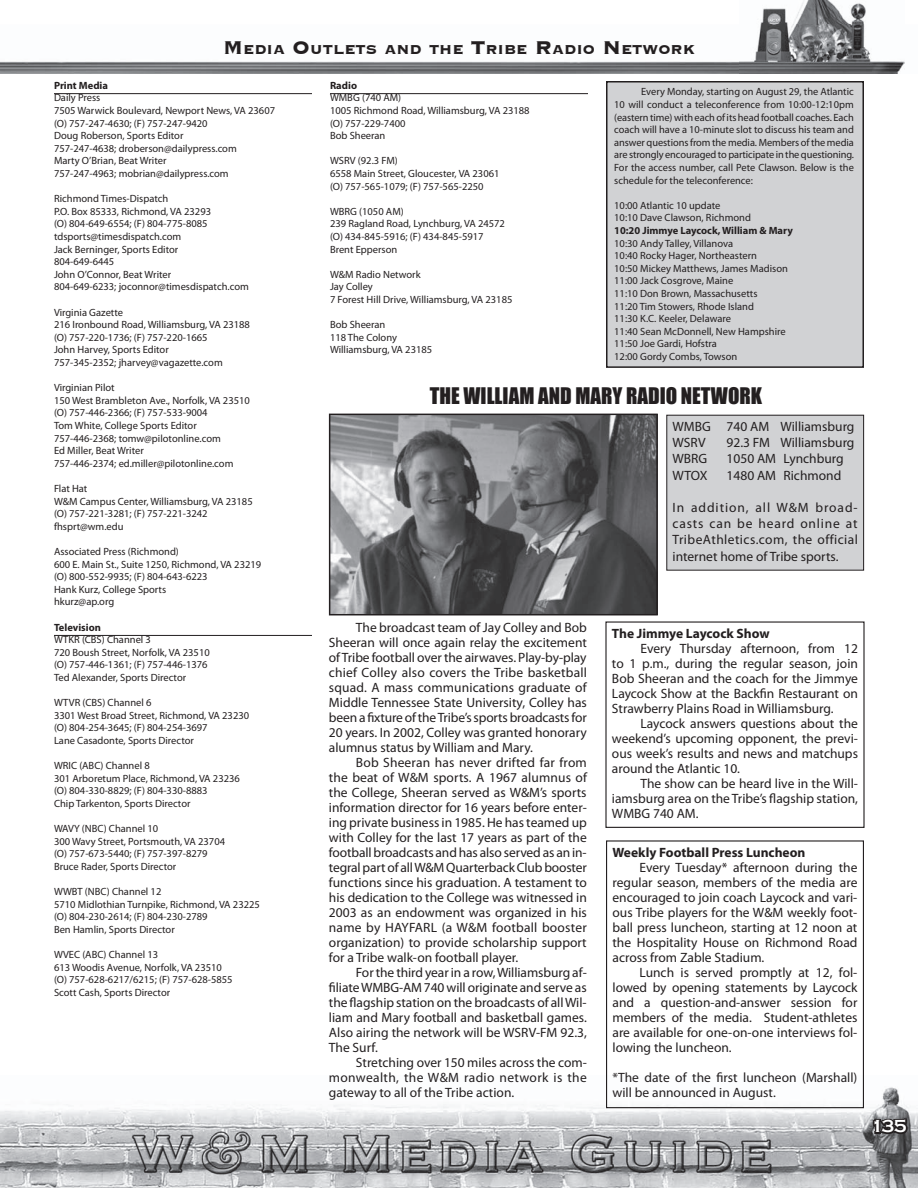
<style>
.page{position:relative;width:918px;height:1188px;background:#fff}
.page>*{position:absolute;margin:0;border:0;box-sizing:border-box;transform-origin:0 0}
.t1{font:21px "Impact";color:#231f20}
.t2{font:700 18px "Copperplate Gothic";color:#fff}
.t3{font:700 16.8px "Copperplate";color:#231f20}
.t4{font:13.5px/15px "Myriad Pro";color:#231f20;text-align:justify}
.t5{font:700 13.5px "Myriad Pro";color:#231f20}
.t6{font:10.5px/12.6px "Myriad Pro";color:#231f20}
.t7{font:700 10.5px "Myriad Pro";color:#231f20}
.s1{font-size:24px}
</style>
<div class="page">
<img style="left:0;top:1087px;width:918px;height:101px">
<img style="left:760px;top:0;width:106px;height:24px">
<img style="left:0;top:24px;width:905px;height:50px">
<svg style="left:871px;top:1116px;width:39px;height:20px"></svg>
<hr style="left:54px;top:93px;width:258px;height:1px;background:#231f20">
<hr style="left:54px;top:635px;width:258px;height:1px;background:#231f20">
<hr style="left:330px;top:93px;width:258px;height:1px;background:#231f20">
<div style="left:667px;top:415px;width:197px;height:155px;background:#d1d2d4"></div>
<div style="left:666px;top:415px;width:198px;height:156px;border:1px solid #231f20"></div>
<img style="left:332px;top:417px;width:323px;height:195px">
<div style="left:329px;top:414px;width:329px;height:201px;border:2px solid #231f20"></div>
<div style="left:607px;top:82px;width:256px;height:285px;background:#d1d2d4"></div>
<div style="left:606px;top:81px;width:258px;height:287px;border:2px solid #231f20"></div>
<div style="left:606px;top:840px;width:258px;height:268px;border:1px solid #231f20"></div>
<h3 class="t3" style="left:223px;top:39px;width:473px"><span class="s1">M</span>EDIA <span class="s1">O</span>UTLETS AND THE <span class="s1">T</span>RIBE <span class="s1">R</span>ADIO <span class="s1">N</span>ETWORK</h3>
<p class="t7" style="left:54px;top:79px;width:56px">Print Media</p>
<p class="t6" style="left:54px;top:92px;width:223px">Daily Press<br>7505 Warwick Boulevard, Newport News, VA 23607 (O) 757-247-4630; (F) 757-247-9420<br>Doug Roberson, Sports Editor<br>757-247-4638; droberson@dailypress.com<br>Marty O’Brian, Beat Writer<br>757-247-4963; mobrian@dailypress.com</p>
<p class="t6" style="left:54px;top:193px;width:196px">Richmond Times-Dispatch<br>P.O. Box 85333, Richmond, VA 23293<br>(O) 804-649-6554; (F) 804-775-8085 tdsports@timesdispatch.com<br>Jack Berninger, Sports Editor<br>804-649-6445<br>John O’Connor, Beat Writer<br>804-649-6233; joconnor@timesdispatch.com</p>
<p class="t6" style="left:54px;top:306px;width:198px">Virginia Gazette<br>216 Ironbound Road, Williamsburg, VA 23188 (O) 757-220-1736; (F) 757-220-1665<br>John Harvey, Sports Editor<br>757-345-2352; jharvey@vagazette.com</p>
<p class="t6" style="left:54px;top:382px;width:197px">Virginian Pilot<br>150 West Brambleton Ave., Norfolk, VA 23510 (O) 757-446-2366; (F) 757-533-9004<br>Tom White, College Sports Editor 757-446-2368; tomw@pilotonline.com<br>Ed Miller, Beat Writer<br>757-446-2374; ed.miller@pilotonline.com</p>
<p class="t6" style="left:54px;top:482px;width:200px">Flat Hat<br>W&amp;M Campus Center, Williamsburg, VA 23185 (O) 757-221-3281; (F) 757-221-3242 fhsprt@wm.edu</p>
<p class="t6" style="left:54px;top:545px;width:209px">Associated Press (Richmond)<br>600 E. Main St., Suite 1250, Richmond, VA 23219 (O) 800-552-9935; (F) 804-643-6223<br>Hank Kurz, College Sports<br>hkurz@ap.org</p>
<p class="t7" style="left:54px;top:621px;width:48px">Television</p>
<p class="t6" style="left:54px;top:634px;width:157px">WTKR (CBS) Channel 3<br>720 Boush Street, Norfolk, VA 23510 (O) 757-446-1361; (F) 757-446-1376<br>Ted Alexander, Sports Director</p>
<p class="t6" style="left:54px;top:697px;width:197px">WTVR (CBS) Channel 6<br>3301 West Broad Street, Richmond, VA 23230 (O) 804-254-3645; (F) 804-254-3697<br>Lane Casadonte, Sports Director</p>
<p class="t6" style="left:54px;top:760px;width:187px">WRIC (ABC) Channel 8<br>301 Arboretum Place, Richmond, VA 23236 (O) 804-330-8829; (F) 804-330-8883<br>Chip Tarkenton, Sports Director</p>
<p class="t6" style="left:54px;top:823px;width:173px">WAVY (NBC) Channel 10<br>300 Wavy Street, Portsmouth, VA 23704 (O) 757-673-5440; (F) 757-397-8279<br>Bruce Rader, Sports Director</p>
<p class="t6" style="left:54px;top:886px;width:207px">WWBT (NBC) Channel 12<br>5710 Midlothian Turnpike, Richmond, VA 23225 (O) 804-230-2614; (F) 804-230-2789<br>Ben Hamlin, Sports Director</p>
<p class="t6" style="left:54px;top:949px;width:180px">WVEC (ABC) Channel 13<br>613 Woodis Avenue, Norfolk, VA 23510 (O) 757-628-6217/6215; (F) 757-628-5855<br>Scott Cash, Sports Director</p>
<p class="t7" style="left:330px;top:79px;width:29px">Radio</p>
<p class="t6" style="left:330px;top:92px;width:201px">WMBG (740 AM)<br>1005 Richmond Road, Williamsburg, VA 23188 (O) 757-229-7400<br>Bob Sheeran</p>
<p class="t6" style="left:330px;top:155px;width:171px">WSRV (92.3 FM)<br>6558 Main Street, Gloucester, VA 23061 (O) 757-565-1079; (F) 757-565-2250</p>
<p class="t6" style="left:330px;top:205px;width:177px">WBRG (1050 AM)<br>239 Ragland Road, Lynchburg, VA 24572 (O) 434-845-5916; (F) 434-845-5917<br>Brent Epperson</p>
<p class="t6" style="left:330px;top:268px;width:184px">W&amp;M Radio Network<br>Jay Colley<br>7 Forest Hill Drive, Williamsburg, VA 23185</p>
<p class="t6" style="left:330px;top:319px;width:104px">Bob Sheeran<br>118 The Colony<br>Williamsburg, VA 23185</p>
<p class="t6" style="left:614px;top:86px;width:241px;text-align:justify;text-indent:27px">Every Monday, starting on August 29, the Atlantic 10 will conduct a teleconference from 10:00-12:10pm (eastern time) with each of its head football coaches. Each coach will have a 10-minute slot to discuss his team and answer questions from the media. Members of the media are strongly encouraged to participate in the questioning.<br>For the access number, call Pete Clawson. Below is the schedule for the teleconference:</p>
<p class="t6" style="left:614px;top:199px;width:138px">10:00 Atlantic 10 update<br>10:10 Dave Clawson, Richmond</p>
<p class="t7" style="left:614px;top:225px;width:180px">10:20 Jimmye Laycock, William &amp; Mary</p>
<p class="t6" style="left:614px;top:237px;width:175px">10:30 Andy Talley, Villanova<br>10:40 Rocky Hager, Northeastern<br>10:50 Mickey Matthews, James Madison<br>11:00 Jack Cosgrove, Maine<br>11:10 Don Brown, Massachusetts<br>11:20 Tim Stowers, Rhode Island<br>11:30 K.C. Keeler, Delaware<br>11:40 Sean McDonnell, New Hampshire<br>11:50 Joe Gardi, Hofstra<br>12:00 Gordy Combs, Towson</p>
<h1 class="t1" style="left:430px;top:383px;width:334px">THE WILLIAM AND MARY RADIO NETWORK</h1>
<p class="t4" style="left:673px;top:419px;width:183px;line-height:16.2px">WMBG 740 AM Williamsburg<br>WSRV</p>
<p class="t4" style="left:727px;top:436px;width:129px">92.3 FM Williamsburg</p>
<p class="t4" style="left:329px;top:621px;width:260px;text-indent:27px">The broadcast team of Jay Colley and Bob Sheeran will once again relay the excitement of Tribe football over the airwaves. Play-by-play chief Colley also covers the Tribe basketball squad. A mass communications graduate of Middle Tennessee State University, Colley has been a fixture of the Tribe’s sports broadcasts for 20 years. In 2002, Colley was granted honorary alumnus status by William and Mary.</p>
<p class="t4" style="left:329px;top:756px;width:260px;text-indent:27px">Bob Sheeran has never drifted far from the beat of W&amp;M sports. A 1967 alumnus of the College, Sheeran served as W&amp;M’s sports information director for 16 years before enter&shy;ing private business in 1985. He has teamed up with Colley for the last 17 years as part of the football broadcasts and has also served as an in&shy;tegral part of all W&amp;M Quarterback Club booster functions since his graduation. A testament to his dedication to the College was witnessed in 2003 as an endowment was organized in his name by HAYFARL (a W&amp;M football booster organization) to provide scholarship support for a Tribe walk-on football player.</p>
<p class="t4" style="left:329px;top:966px;width:259px;text-indent:27px">For the third year in a row, Williamsburg af&shy;filiate WMBG-AM 740 will originate and serve as the flagship station on the broadcasts of all Wil&shy;liam and Mary football and basketball games.<br>Also airing the network will be WSRV-FM 92.3, The Surf.</p>
<p class="t4" style="left:329px;top:1056px;width:259px;text-indent:27px">Stretching over 150 miles across the com&shy;monwealth, the W&amp;M radio network is the gateway to all of the Tribe action.</p>
<p class="t4" style="left:673px;top:452px;width:36px">WBRG</p>
<p class="t4" style="left:727px;top:452px;width:119px">1050 AM Lynchburg</p>
<p class="t4" style="left:673px;top:468px;width:36px">WTOX</p>
<p class="t4" style="left:727px;top:468px;width:116px">1480 AM Richmond</p>
<p class="t4" style="left:673px;top:500px;width:187px;line-height:16.2px">In addition, all W&amp;M broad&shy;casts can be heard online at TribeAthletics.com, the official internet home of Tribe sports.</p>
<p class="t5" style="left:612px;top:626px;width:159px">The Jimmye Laycock Show</p>
<p class="t4" style="left:612px;top:641px;width:248px;text-indent:28px">Every Thursday afternoon, from 12 to 1 p.m., during the regular season, join Bob Sheeran and the coach for the Jimmye Laycock Show at the Backfin Restaurant on Strawberry Plains Road in Williamsburg.</p>
<p class="t4" style="left:612px;top:716px;width:248px;text-indent:28px">Laycock answers questions about the weekend’s upcoming opponent, the previ&shy;ous week’s results and news and matchups around the Atlantic 10.</p>
<p class="t4" style="left:612px;top:776px;width:248px;text-indent:28px">The show can be heard live in the Will&shy;iamsburg area on the Tribe’s flagship station, WMBG 740 AM.</p>
<p class="t5" style="left:613px;top:845px;width:194px">Weekly Football Press Luncheon</p>
<p class="t4" style="left:613px;top:860px;width:246px;text-indent:27px">Every Tuesday* afternoon during the regular season, members of the media are encouraged to join coach Laycock and vari&shy;ous Tribe players for the W&amp;M weekly foot&shy;ball press luncheon, starting at 12 noon at the Hospitality House on Richmond Road across from Zable Stadium.</p>
<p class="t4" style="left:613px;top:965px;width:246px;text-indent:27px">Lunch is served promptly at 12, fol&shy;lowed by opening statements by Laycock and a question-and-answer session for members of the media. Student-athletes are available for one-on-one interviews fol&shy;lowing the luncheon.</p>
<p class="t4" style="left:613px;top:1070px;width:246px">*The date of the first luncheon (Marshall) will be announced in August.</p>
<h2 class="t2" style="left:871px;top:1117px;width:37px">135</h2>
</div>
